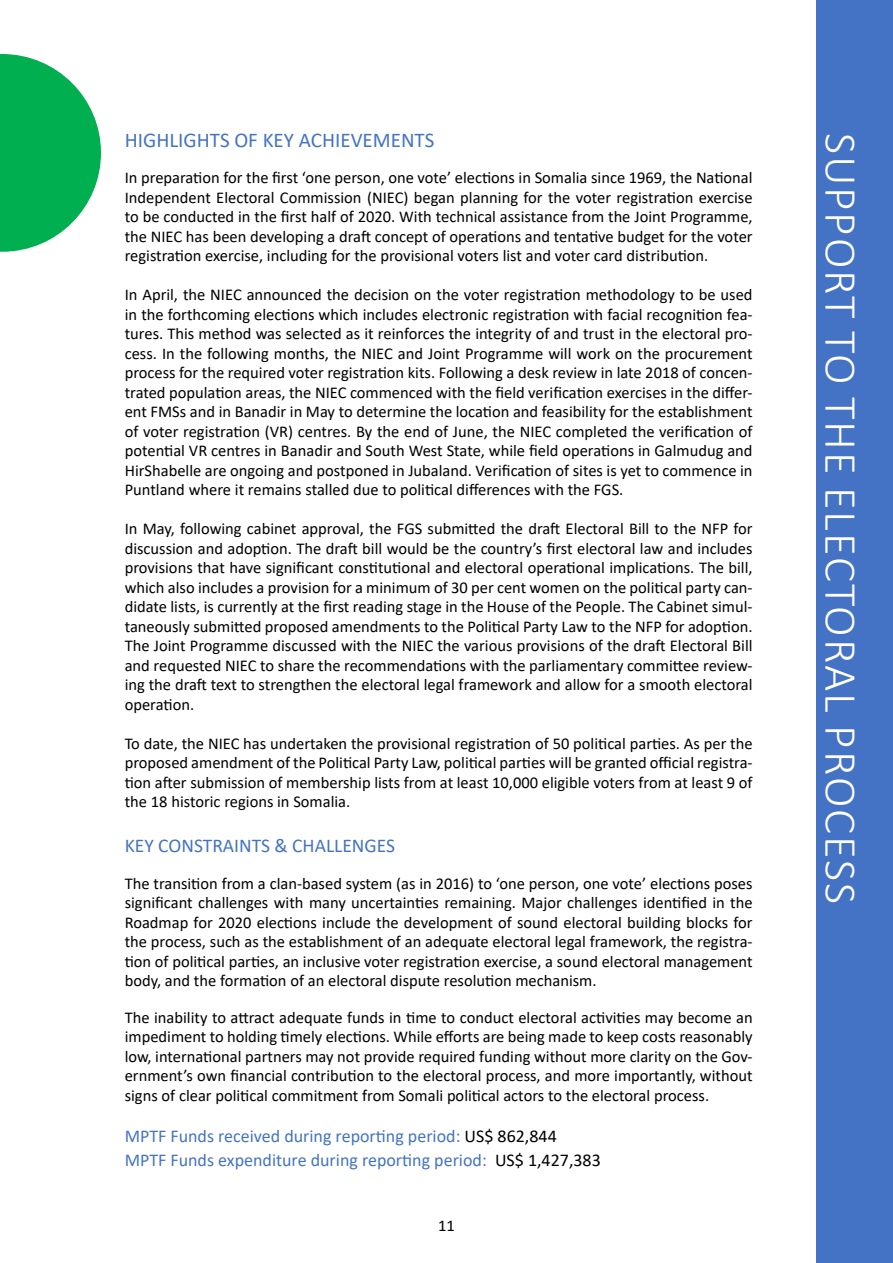
<style>
.page{position:relative;width:893px;height:1263px;background:#fff}
.page>*{position:absolute;margin:0;border:0;box-sizing:border-box;transform-origin:0 0}
.t1{font:300 46.5px "Calibri";letter-spacing:.04em;color:#fff}
.t2{font:21px "Calibri";color:#4473c5}
.t3{font:19.5px "Calibri";color:#4473c5}
.t4{font:18px/24px "Calibri";color:#4473c5}
.t5{font:16.5px/19.5px "Calibri";color:#000;text-align:justify}
.s1{color:#000}
</style>
<div class="page">
<div style="left:816px;top:0;width:77px;height:1263px;background:#4473c5"></div>
<svg style="left:0;top:54px;width:101px;height:198px"></svg>
<p class="t2" style="left:125px;top:125px;width:311px">HIGHLIGHTS OF KEY ACHIEVEMENTS</p>
<p class="t5" style="left:125px;top:167px;width:629px">In preparation for the first ‘one person, one vote’ elections in Somalia since 1969, the National Independent Electoral Commission (NIEC) began planning for the voter registration exercise to be conducted in the first half of 2020. With technical assistance from the Joint Programme, the NIEC has been developing a draft concept of operations and tentative budget for the voter registration exercise, including for the provisional voters list and voter card distribution.</p>
<p class="t5" style="left:125px;top:284px;width:629px">In April, the NIEC announced the decision on the voter registration methodology to be used in the forthcoming elections which includes electronic registration with facial recognition fea&shy;tures. This method was selected as it reinforces the integrity of and trust in the electoral pro&shy;cess. In the following months, the NIEC and Joint Programme will work on the procurement process for the required voter registration kits. Following a desk review in late 2018 of concen&shy;trated population areas, the NIEC commenced with the field verification exercises in the differ&shy;ent FMSs and in Banadir in May to determine the location and feasibility for the establishment of voter registration (VR) centres. By the end of June, the NIEC completed the verification of potential VR centres in Banadir and South West State, while field operations in Galmudug and HirShabelle are ongoing and postponed in Jubaland. Verification of sites is yet to commence in Puntland where it remains stalled due to political differences with the FGS.</p>
<p class="t5" style="left:125px;top:518px;width:629px">In May, following cabinet approval, the FGS submitted the draft Electoral Bill to the NFP for discussion and adoption. The draft bill would be the country’s first electoral law and includes provisions that have significant constitutional and electoral operational implications. The bill, which also includes a provision for a minimum of 30 per cent women on the political party can&shy;didate lists, is currently at the first reading stage in the House of the People. The Cabinet simul&shy;taneously submitted proposed amendments to the Political Party Law to the NFP for adoption.<br>The Joint Programme discussed with the NIEC the various provisions of the draft Electoral Bill and requested NIEC to share the recommendations with the parliamentary committee review&shy;ing the draft text to strengthen the electoral legal framework and allow for a smooth electoral operation.</p>
<p class="t5" style="left:125px;top:733px;width:629px">To date, the NIEC has undertaken the provisional registration of 50 political parties. As per the proposed amendment of the Political Party Law, political parties will be granted official registra&shy;tion after submission of membership lists from at least 10,000 eligible voters from at least 9 of the 18 historic regions in Somalia.</p>
<p class="t3" style="left:125px;top:832px;width:272px">KEY CONSTRAINTS &amp; CHALLENGES</p>
<p class="t5" style="left:125px;top:873px;width:629px">The transition from a clan-based system (as in 2016) to ‘one person, one vote’ elections poses significant challenges with many uncertainties remaining. Major challenges identified in the Roadmap for 2020 elections include the development of sound electoral building blocks for the process, such as the establishment of an adequate electoral legal framework, the registra&shy;tion of political parties, an inclusive voter registration exercise, a sound electoral management body, and the formation of an electoral dispute resolution mechanism.</p>
<p class="t5" style="left:125px;top:1007px;width:629px">The inability to attract adequate funds in time to conduct electoral activities may become an impediment to holding timely elections. While efforts are being made to keep costs reasonably low, international partners may not provide required funding without more clarity on the Gov&shy;ernment’s own financial contribution to the electoral process, and more importantly, without signs of clear political commitment from Somali political actors to the electoral process.</p>
<p class="t4" style="left:125px;top:1123px;width:478px">MPTF Funds received during reporting period: <span class="s1">US$ 862,844<br></span>MPTF Funds expenditure during reporting period: <span class="s1">US$ 1,427,383</span></p>
<p class="t5" style="left:438px;top:1215px;width:18px">11</p>
<h1 class="t1" style="left:870px;top:133px;width:772px;rotate:90deg">SUPPORT TO THE ELECTORAL PROCESS</h1>
</div>
